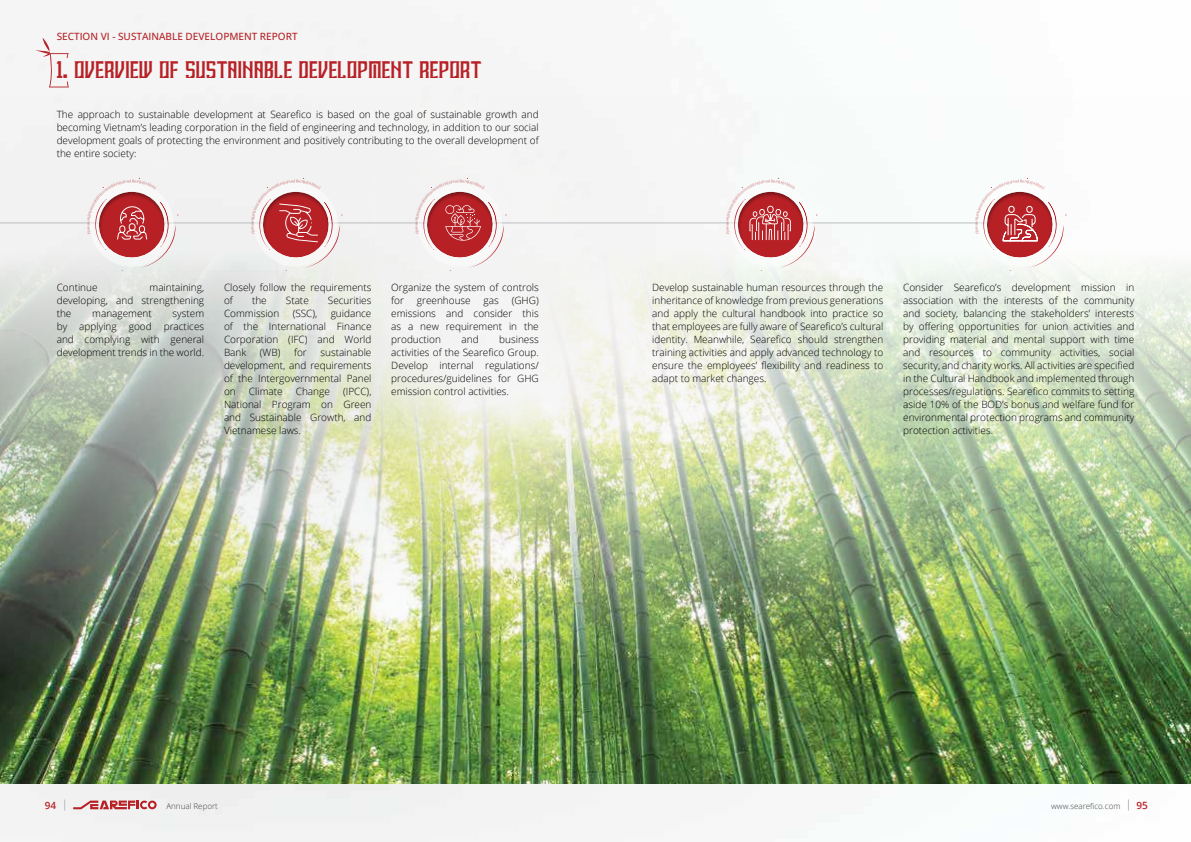
<style>
.page{position:relative;width:1191px;height:842px;background:#fff}
.page>*{position:absolute;margin:0;border:0;box-sizing:border-box;transform-origin:0 0}
.t1{font:24px "SVN Rebahan Regular";color:#b72126}
.t2{font:300 10px/13px "Open Sans";color:#000;text-align:justify}
.t3{font:500 10px "Open Sans";color:#b72126}
.t4{font:600 10px "Open Sans";color:#b72126}
.t5{font:300 8px "Open Sans";color:#414042}
</style>
<div class="page">
<img style="left:0;top:98px;width:1191px;height:686px">
<svg style="left:35px;top:38px;width:34px;height:49px"></svg>
<hr style="left:0;top:222px;width:1020px;height:1px;background:#bcbec0">
<svg style="left:84px;top:176px;width:96px;height:95px"></svg>
<svg style="left:248px;top:176px;width:96px;height:95px"></svg>
<svg style="left:412px;top:176px;width:97px;height:95px"></svg>
<svg style="left:722px;top:176px;width:97px;height:95px"></svg>
<svg style="left:971px;top:176px;width:97px;height:95px"></svg>
<svg style="left:73px;top:800px;width:84px;height:9px"></svg>
<svg style="left:64px;top:799px;width:1px;height:12px"></svg>
<p class="t3" style="left:57px;top:29px;width:242px">SECTION VI - SUSTAINABLE DEVELOPMENT REPORT</p>
<h1 class="t1" style="left:57px;top:54px;width:427px">1. OVERVIEW OF SUSTAINABLE DEVELOPMENT REPORT</h1>
<p class="t2" style="left:57px;top:108px;width:483px">The approach to sustainable development at Searefico is based on the goal of sustainable growth and becoming Vietnam’s leading corporation in the field of engineering and technology, in addition to our social development goals of protecting the environment and positively contributing to the overall development of the entire society:</p>
<p class="t2" style="left:57px;top:281px;width:149px;text-indent:93px">maintaining, developing, and strengthening the</p>
<p class="t2" style="left:57px;top:281px;width:42px">Continue</p>
<p class="t2" style="left:57px;top:307px;width:149px;text-indent:116px">system by applying good practices and complying with general development trends in the world.</p>
<p class="t2" style="left:92px;top:307px;width:61px">management</p>
<p class="t2" style="left:224px;top:281px;width:149px">Closely follow the requirements of</p>
<p class="t2" style="left:252px;top:294px;width:16px">the</p>
<p class="t2" style="left:286px;top:294px;width:24px">State</p>
<p class="t2" style="left:328px;top:294px;width:45px">Securities</p>
<p class="t2" style="left:224px;top:307px;width:57px">Commission</p>
<p class="t2" style="left:293px;top:307px;width:26px">(SSC),</p>
<p class="t2" style="left:224px;top:307px;width:149px;text-indent:107px">guidance of the International Finance Corporation (IFC) and World Bank</p>
<p class="t2" style="left:260px;top:346px;width:22px">(WB)</p>
<p class="t2" style="left:294px;top:346px;width:14px">for</p>
<p class="t2" style="left:224px;top:346px;width:149px;text-indent:96px">sustainable development, and requirements of the Intergovernmental Panel on</p>
<p class="t2" style="left:249px;top:385px;width:35px">Climate</p>
<p class="t2" style="left:296px;top:385px;width:36px">Change</p>
<p class="t2" style="left:224px;top:385px;width:149px;text-indent:119px">(IPCC), National Program on Green and Sustainable Growth, and Vietnamese laws.</p>
<p class="t2" style="left:391px;top:281px;width:149px">Organize the system of controls for</p>
<p class="t2" style="left:417px;top:294px;width:55px">greenhouse</p>
<p class="t2" style="left:483px;top:294px;width:17px">gas</p>
<p class="t2" style="left:391px;top:294px;width:149px;text-indent:120px">(GHG) emissions and consider this as a new requirement in the production</p>
<p class="t2" style="left:391px;top:333px;width:149px;text-indent:108px">business activities of the Searefico Group.<br>Develop internal regulations/ procedures/guidelines for GHG emission control activities.</p>
<p class="t2" style="left:461px;top:333px;width:19px">and</p>
<p class="t2" style="left:652px;top:281px;width:233px">Develop sustainable human resources through the inheritance of knowledge from previous generations and apply the cultural handbook into practice so that employees are fully aware of Searefico’s cultural identity. Meanwhile, Searefico should strengthen training activities and apply advanced technology to ensure the employees’ flexibility and readiness to adapt to market changes.</p>
<p class="t2" style="left:903px;top:281px;width:233px">Consider Searefico’s development mission in association with the interests of the community and society, balancing the stakeholders’ interests by offering opportunities for union activities and providing material and mental support with time and resources to community activities, social security, and charity works. All activities are specified in the Cultural Handbook and implemented through processes/regulations. Searefico commits to setting aside 10% of the BOD’s bonus and welfare fund for environmental protection programs and community protection activities.</p>
<p class="t4" style="left:45px;top:799px;width:13px">94</p>
<p class="t5" style="left:166px;top:801px;width:53px">Annual Report</p>
<p class="t5" style="left:1051px;top:801px;width:71px">www.searefico.com</p>
<p class="t4" style="left:1136px;top:799px;width:13px">95</p>
</div>
